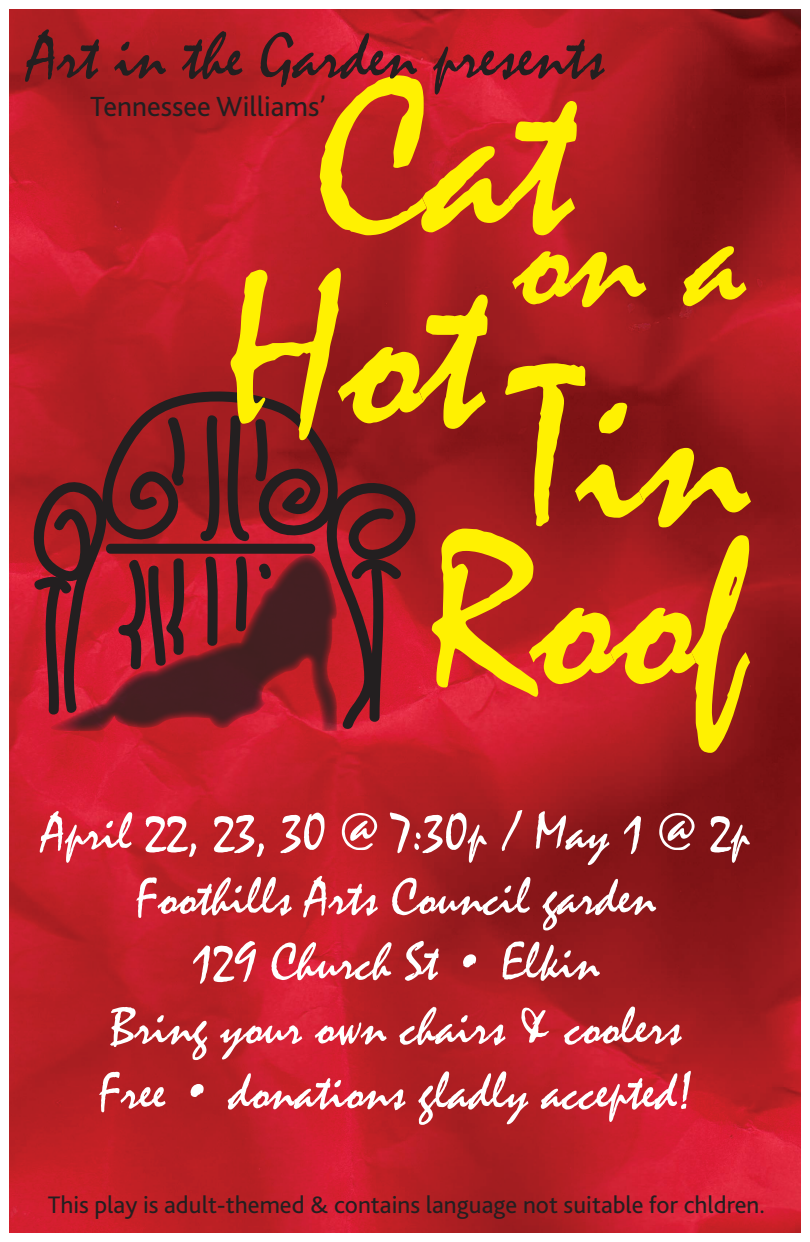
<style>
.page{position:relative;width:810px;height:1242px;background:#fff}
.page>*{position:absolute;margin:0;border:0;box-sizing:border-box;transform-origin:0 0}
.t1{font:230px/293.6px "Mistral";color:#fff101;text-align:right}
.t2{font:68px "Mistral";color:#231f20}
.t3{font:54px/64.8px "Mistral";color:#fff;text-align:center}
.t4{font:29px "Bliss 2";color:#231f20}
.t5{font:25px "Bliss 2";color:#231f20}
</style>
<div class="page">
<img style="left:9px;top:9px;width:792px;height:1224px">
<svg style="left:24px;top:390px;width:395px;height:342px;background:#8a1d23"></svg>
<svg style="left:51px;top:555px;width:286px;height:176px;background:#861f28"></svg>
<p class="t2" style="left:28px;top:18px;width:579px">Art in the Garden presents</p>
<p class="t4" style="left:90px;top:88px;width:237px">Tennessee Williams’</p>
<h1 class="t1" style="left:317px;top:20px;width:435px">Cat<sub>on</sub> <sub>a<br></sub>Tin</h1>
<h1 class="t1" style="left:427px;top:475px;width:324px">Roof</h1>
<h1 class="t1" style="left:225px;top:214px;width:262px">Hot</h1>
<p class="t3" style="left:42px;top:802px;width:710px">April 22, 23, 30 @ 7:30p / May 1 @ 2p<br>Foothills Arts Council garden<br>129 Church St • Elkin<br>Bring your own chairs &amp; coolers<br>Free • donations gladly accepted!</p>
<p class="t5" style="left:48px;top:1189px;width:719px">This play is adult-themed &amp; contains language not suitable for chldren.</p>
</div>
